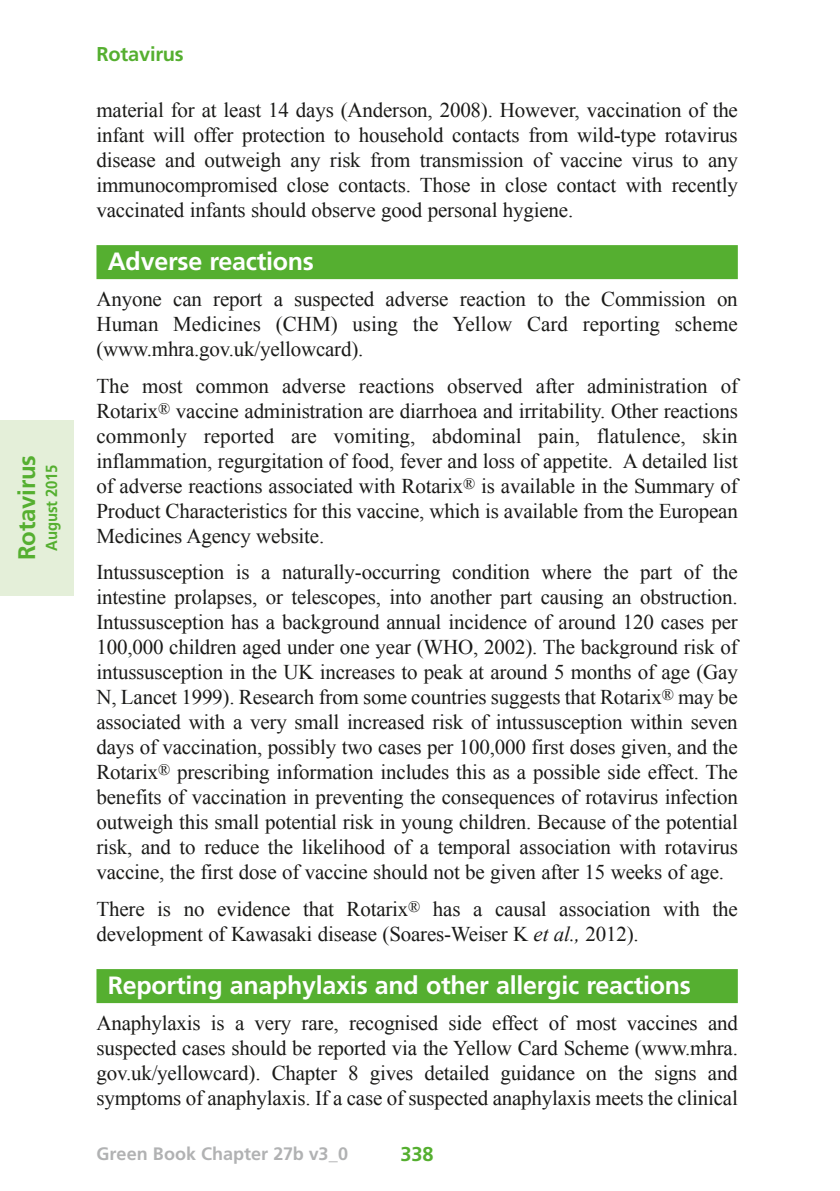
<style>
.page{position:relative;width:840px;height:1191px;background:#fff}
.page>*{position:absolute;margin:0;border:0;box-sizing:border-box;transform-origin:0 0}
.Head_A{font:700 25px "Frutiger";letter-spacing:-.01em;color:#fff}
.t1{font:700 24px "Frutiger";letter-spacing:-.01em;color:#55af30}
.t2{font:21px/25px "Times New Roman";letter-spacing:-.01em;color:#1a1a18;text-align:justify}
.t3{font:700 20px "Frutiger";letter-spacing:-.01em;color:#55af30}
.t4{font:700 18px "Frutiger";color:#b1b2b3}
.t5{font:700 16px "Frutiger";letter-spacing:-.01em;color:#55af30;scale:.93 1}
.s1{font-style:italic}
</style>
<div class="page">
<div style="left:0;top:420px;width:74px;height:175px;background:#e4efd9"></div>
<div style="left:96px;top:245px;width:641px;height:34px;background:#55af30"></div>
<div style="left:96px;top:969px;width:641px;height:34px;background:#55af30"></div>
<p class="t1" style="left:13px;top:560px;width:106px;rotate:-90deg">Rotavirus</p>
<p class="t5" style="left:42px;top:551px;width:95px;rotate:-90deg">August 2015</p>
<p class="t3" style="left:96px;top:42px;width:89px">Rotavirus</p>
<p class="t2" style="left:96px;top:97px;width:642px">material for at least 14 days (Anderson, 2008). However, vaccination of the infant will offer protection to household contacts from wild-type rotavirus disease and outweigh any risk from transmission of vaccine virus to any immunocompromised close contacts. Those in close contact with recently vaccinated infants should observe good personal hygiene.</p>
<p class="Head_A" style="left:108px;top:247px;width:208px">Adverse reactions</p>
<p class="t2" style="left:96px;top:286px;width:642px">Anyone can report a suspected adverse reaction to the Commission on Human Medicines (CHM) using the Yellow Card reporting scheme (www.mhra.gov.uk/yellowcard).</p>
<p class="t2" style="left:96px;top:373px;width:642px">The most common adverse reactions observed after administration of Rotarix<sup>®</sup> vaccine administration are diarrhoea and irritability. Other reactions commonly reported are vomiting, abdominal pain, flatulence, skin inflammation, regurgitation of food, fever and loss of appetite. A detailed list of adverse reactions associated with Rotarix<sup>®</sup> is available in the Summary of Product Characteristics for this vaccine, which is available from the European Medicines Agency website.</p>
<p class="t2" style="left:96px;top:559px;width:642px">Intussusception is a naturally-occurring condition where the part of the intestine prolapses, or telescopes, into another part causing an obstruction.<br>Intussusception has a background annual incidence of around 120 cases per 100,000 children aged under one year (WHO, 2002). The background risk of intussusception in the UK increases to peak at around 5 months of age (Gay N, Lancet 1999). Research from some countries suggests that Rotarix<sup>®</sup> may be associated with a very small increased risk of intussusception within seven days of vaccination, possibly two cases per 100,000 first doses given, and the Rotarix<sup>®</sup> prescribing information includes this as a possible side effect. The benefits of vaccination in preventing the consequences of rotavirus infection outweigh this small potential risk in young children. Because of the potential risk, and to reduce the likelihood of a temporal association with rotavirus vaccine, the first dose of vaccine should not be given after 15 weeks of age.</p>
<p class="t2" style="left:96px;top:895px;width:642px">There is no evidence that Rotarix<sup>®</sup> has a causal association with the development of Kawasaki disease (Soares-Weiser K <span class="s1">et al.,</span> 2012).</p>
<p class="Head_A" style="left:108px;top:970px;width:584px">Reporting anaphylaxis and other allergic reactions</p>
<p class="t2" style="left:96px;top:1010px;width:642px">Anaphylaxis is a very rare, recognised side effect of most vaccines and suspected cases should be reported via the Yellow Card Scheme (www.mhra. gov.uk/yellowcard). Chapter 8 gives detailed guidance on the signs and symptoms of anaphylaxis. If a case of suspected anaphylaxis meets the clinical</p>
<p class="t4" style="left:96px;top:1142px;width:253px">Green Book Chapter 27b v3_0</p>
<p class="t3" style="left:400px;top:1142px;width:34px">338</p>
</div>
